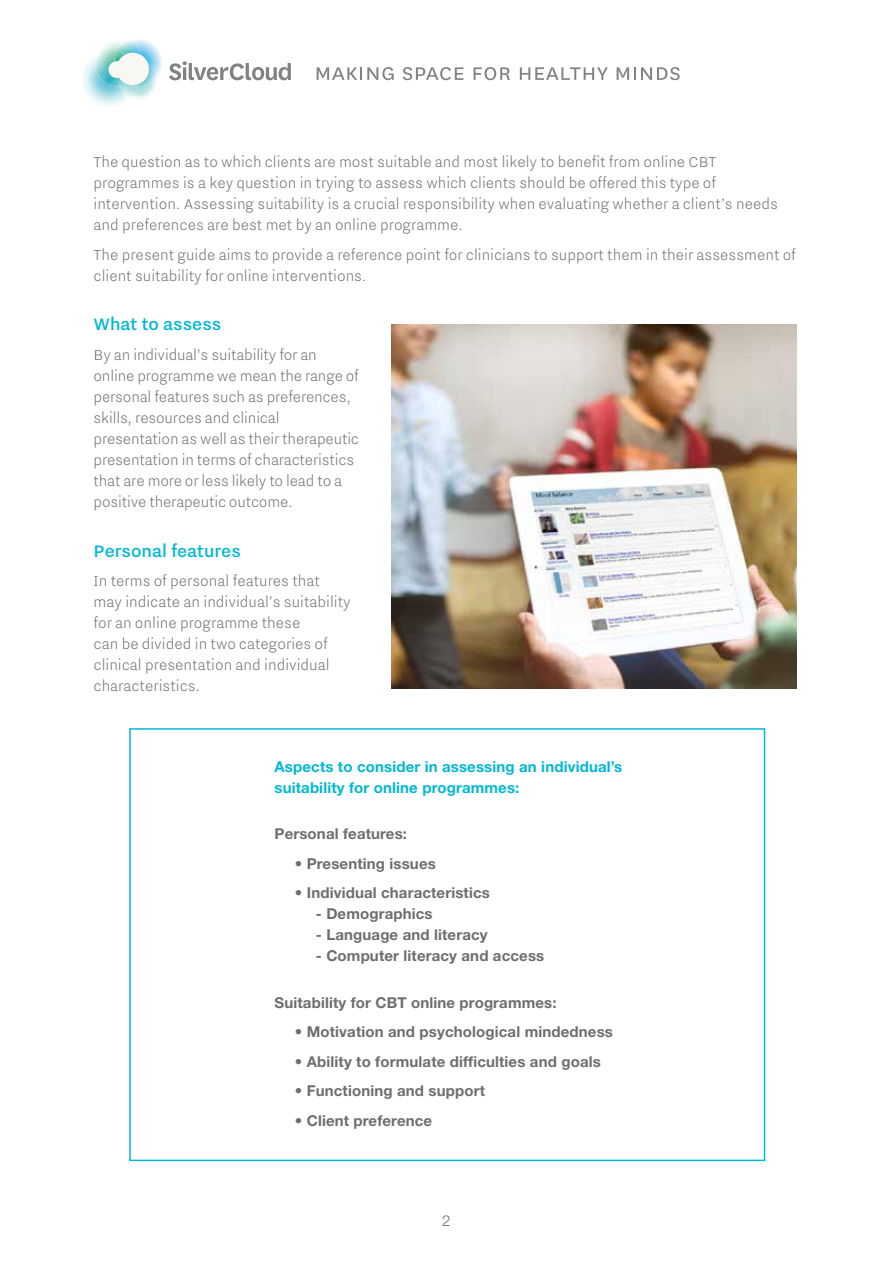
<style>
.page{position:relative;width:893px;height:1263px;background:#fff}
.page>*{position:absolute;margin:0;border:0;box-sizing:border-box;transform-origin:0 0}
.t1{font:500 21px "Nitti Grotesk";color:#00b8d4}
.t2{font:300 18px/21px "Nitti Grotesk";color:#6d6e71}
.t3{font:700 15px "Helvetica Neue LT Std";letter-spacing:.01em;color:#6d6e71}
.t4{font:700 15px/21px "Helvetica Neue LT Std";letter-spacing:.01em;color:#00b8d4}
.t5{font:300 15px "Helvetica Neue LT Std";color:#6d6e71}
</style>
<div class="page">
<svg style="left:317px;top:67px;width:77px;height:13px"></svg>
<svg style="left:403px;top:67px;width:60px;height:13px"></svg>
<svg style="left:474px;top:67px;width:36px;height:13px"></svg>
<svg style="left:520px;top:67px;width:88px;height:13px"></svg>
<svg style="left:617px;top:67px;width:63px;height:13px"></svg>
<svg style="left:169px;top:61px;width:122px;height:19px"></svg>
<svg style="left:83px;top:39px;width:79px;height:67px"></svg>
<div style="left:116px;top:53px;width:33px;height:32px;background:#f8f8f2;border-radius:50%"></div>
<div style="left:108px;top:61px;width:17px;height:17px;background:#f8f8f2;border-radius:50%"></div>
<div style="left:129px;top:728px;width:636px;height:433px;border:2px solid #00b8d4"></div>
<img style="left:392px;top:324px;width:404px;height:364px">
<p class="t2" style="left:94px;top:152px;width:686px">The question as to which clients are most suitable and most likely to benefit from online CBT programmes is a key question in trying to assess which clients should be offered this type of intervention. Assessing suitability is a crucial responsibility when evaluating whether a client’s needs and preferences are best met by an online programme.</p>
<p class="t2" style="left:94px;top:244px;width:704px">The present guide aims to provide a reference point for clinicians to support them in their assessment of client suitability for online interventions.</p>
<p class="t1" style="left:94px;top:314px;width:129px">What to assess</p>
<p class="t2" style="left:94px;top:344px;width:267px">By an individual’s suitability for an online programme we mean the range of personal features such as preferences, skills, resources and clinical presentation as well as their therapeutic presentation in terms of characteristics that are more or less likely to lead to a positive therapeutic outcome.</p>
<p class="t1" style="left:94px;top:540px;width:149px">Personal features</p>
<p class="t2" style="left:94px;top:570px;width:259px">In terms of personal features that may indicate an individual’s suitability for an online programme these<br>can be divided in two categories of clinical presentation and individual characteristics.</p>
<p class="t4" style="left:275px;top:755px;width:349px">Aspects to consider in assessing an individual’s suitability for online programmes:</p>
<p class="t3" style="left:275px;top:825px;width:134px">Personal features:</p>
<p class="t3" style="left:295px;top:854px;width:143px">• Presenting issues</p>
<p class="t3" style="left:295px;top:884px;width:197px">• Individual characteristics</p>
<p class="t3" style="left:316px;top:905px;width:118px">- Demographics</p>
<p class="t3" style="left:316px;top:926px;width:173px">- Language and literacy</p>
<p class="t3" style="left:316px;top:947px;width:230px">- Computer literacy and access</p>
<p class="t3" style="left:275px;top:993px;width:284px">Suitability for CBT online programmes:</p>
<p class="t3" style="left:295px;top:1023px;width:320px">• Motivation and psychological mindedness</p>
<p class="t3" style="left:295px;top:1052px;width:308px">• Ability to formulate difficulties and goals</p>
<p class="t3" style="left:295px;top:1082px;width:192px">• Functioning and support</p>
<p class="t3" style="left:295px;top:1111px;width:139px">• Client preference</p>
<p class="t5" style="left:442px;top:1211px;width:10px">2</p>
</div>
